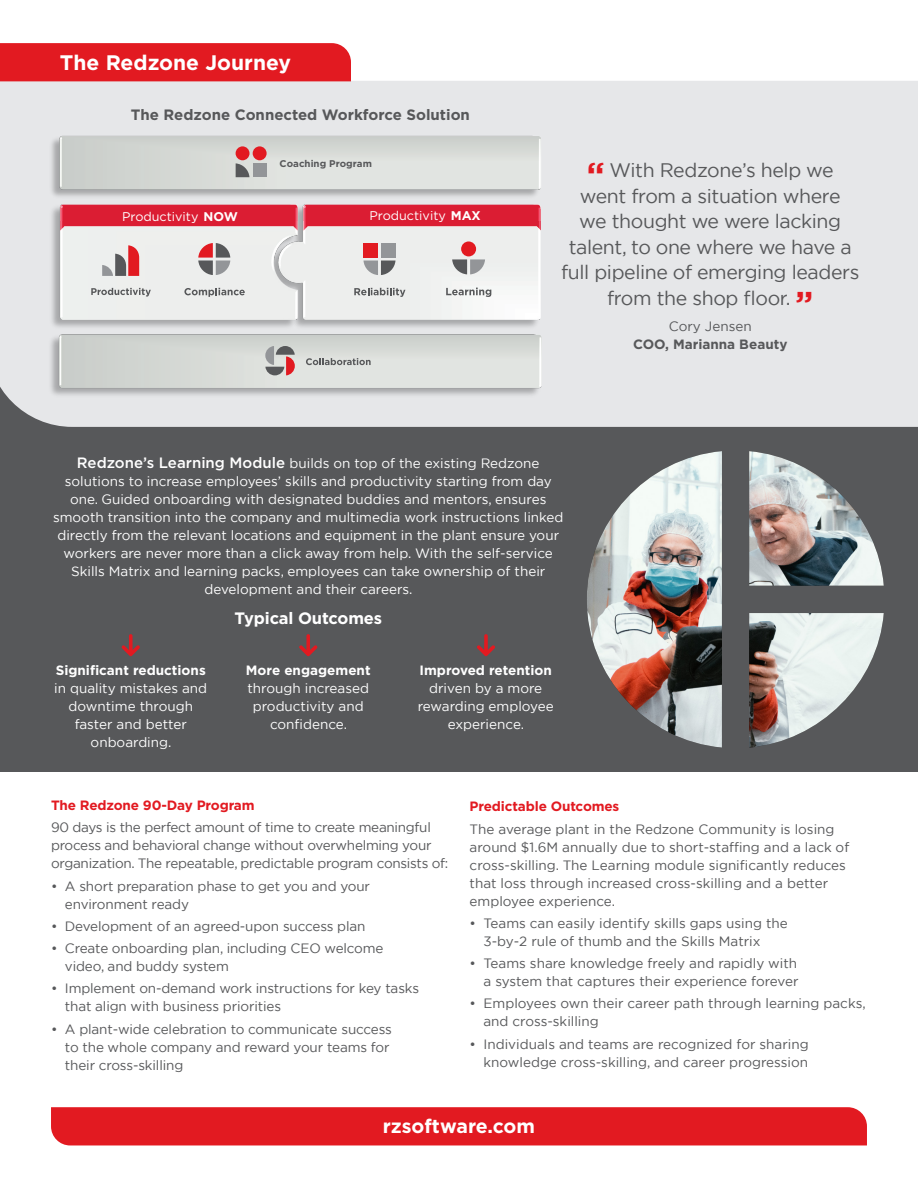
<style>
.page{position:relative;width:918px;height:1188px;background:#fff}
.page>*{position:absolute;margin:0;border:0;box-sizing:border-box;transform-origin:0 0}
.text-1{font:700 21px "Gotham";color:#fff}
.t1{font:19.5px/25.5px "Gotham";letter-spacing:-.02em;color:#57585a;text-align:center}
.t2{font:700 19.5px "Gotham";color:#fff}
.t3{font:700 16.5px "Gotham";letter-spacing:-.01em;color:#fff}
.t4{font:700 15px "Gotham";color:#57585a}
.t5{font:13.5px/18px "Gotham";letter-spacing:-.01em;color:#57585a}
.t6{font:13.5px/18px "Gotham";color:#fff;text-align:center}
.t7{font:700 13.5px "Gotham";letter-spacing:-.01em;color:#e21a21}
.t8{font:700 13.5px/18px "Gotham";color:#57585a;text-align:center}
.t9{font:12.6px "Gotham";color:#fff}
.t10{font:700 9.75px "Gotham";color:#57585a}
.s1{font-weight:700}
.s2{font-weight:700;font-size:33px;color:#e21a21}
.s3{font-weight:400}
.s4{font-weight:500;font-size:15px}
</style>
<div class="page">
<div style="left:0;top:351px;width:918px;height:421px;background:#57585a"></div>
<div style="left:0;top:81px;width:918px;height:346px;background:#e6e7e9"></div>
<div style="left:0;top:43px;width:351px;height:38px;background:#e21a21"></div>
<svg style="left:477px;top:634px;width:18px;height:23px"></svg>
<svg style="left:299px;top:634px;width:19px;height:23px"></svg>
<svg style="left:121px;top:634px;width:19px;height:23px"></svg>
<img style="left:46px;top:133px;width:497px;height:69px">
<img style="left:46px;top:332px;width:497px;height:69px">
<img style="left:300px;top:202px;width:243px;height:130px">
<img style="left:303px;top:221px;width:238px;height:10px">
<img style="left:303px;top:204px;width:238px;height:17px">
<img style="left:46px;top:202px;width:254px;height:130px">
<img style="left:60px;top:204px;width:238px;height:17px">
<svg style="left:265px;top:346px;width:30px;height:29px"></svg>
<svg style="left:91px;top:288px;width:60px;height:9px"></svg>
<svg style="left:102px;top:245px;width:37px;height:31px"></svg>
<svg style="left:184px;top:288px;width:61px;height:9px"></svg>
<svg style="left:198px;top:243px;width:32px;height:32px"></svg>
<svg style="left:354px;top:288px;width:51px;height:9px"></svg>
<svg style="left:363px;top:261px;width:33px;height:14px"></svg>
<div style="left:363px;top:243px;width:15px;height:15px;background:#e21a21"></div>
<div style="left:381px;top:243px;width:15px;height:15px;background:#939598"></div>
<svg style="left:446px;top:288px;width:45px;height:9px"></svg>
<svg style="left:452px;top:259px;width:33px;height:15px"></svg>
<div style="left:461px;top:241px;width:15px;height:15px;background:#e21a21;border-radius:50%"></div>
<svg style="left:306px;top:358px;width:65px;height:7px"></svg>
<svg style="left:236px;top:163px;width:13px;height:14px"></svg>
<div style="left:236px;top:146px;width:14px;height:14px;background:#e21a21;border-radius:50%"></div>
<div style="left:253px;top:146px;width:14px;height:14px;background:#e21a21;border-radius:50%"></div>
<div style="left:253px;top:163px;width:14px;height:14px;background:#939598"></div>
<img style="left:587px;top:451px;width:297px;height:297px">
<div style="left:51px;top:1107px;width:816px;height:38px;background:#e21a21"></div>
<p class="text-1" style="left:60px;top:49px;width:233px">The Redzone Journey</p>
<p class="t4" style="left:131px;top:105px;width:341px">The Redzone Connected Workforce Solution</p>
<p class="t10" style="left:280px;top:157px;width:94px">Coaching Program</p>
<p class="t9" style="left:122px;top:209px;width:117px">Productivity <span class="s1">NOW</span></p>
<p class="t9" style="left:369px;top:208px;width:113px">Productivity <span class="s1">MAX</span></p>
<p class="t1" style="left:561px;top:157px;width:300px"><span class="s2">“</span> With Redzone’s help we<br>went from a situation where<br>we thought we were lacking talent, to one where we have a full pipeline of emerging leaders from the shop floor. <span class="s2">”</span></p>
<p class="t8" style="left:633px;top:317px;width:156px"><span class="s3">Cory Jensen<br></span>COO, Marianna Beauty</p>
<p class="t6" style="left:53px;top:454px;width:512px"><span class="s4">Redzone’s Learning Module</span> builds on top of the existing Redzone solutions to increase employees’ skills and productivity starting from day one. Guided onboarding with designated buddies and mentors, ensures smooth transition into the company and multimedia work instructions linked directly from the relevant locations and equipment in the plant ensure your workers are never more than a click away from help. With the self-service Skills Matrix and learning packs, employees can take ownership of their development and their careers.</p>
<p class="t3" style="left:234px;top:608px;width:149px">Typical Outcomes</p>
<p class="t6" style="left:54px;top:661px;width:154px"><span class="s1">Significant reductions </span>in quality mistakes and downtime through faster and better onboarding.</p>
<p class="t6" style="left:246px;top:661px;width:126px"><span class="s1">More engagement </span>through increased productivity and confidence.</p>
<p class="t6" style="left:418px;top:661px;width:138px"><span class="s1">Improved retention </span>driven by a more rewarding employee experience.</p>
<p class="t7" style="left:51px;top:796px;width:205px">The Redzone 90-Day Program</p>
<p class="t5" style="left:51px;top:818px;width:399px">90 days is the perfect amount of time to create meaningful process and behavioral change without overwhelming your organization. The repeatable, predictable program consists of:</p>
<p class="t5" style="left:65px;top:877px;width:307px;text-indent:-14px">• A short preparation phase to get you and your environment ready</p>
<p class="t5" style="left:51px;top:917px;width:316px">• Development of an agreed-upon success plan</p>
<p class="t5" style="left:65px;top:939px;width:320px;text-indent:-14px">• Create onboarding plan, including CEO welcome video, and buddy system</p>
<p class="t5" style="left:65px;top:979px;width:356px;text-indent:-14px">• Implement on-demand work instructions for key tasks that align with business priorities</p>
<p class="t5" style="left:65px;top:1020px;width:329px;text-indent:-14px">• A plant-wide celebration to communicate success to the whole company and reward your teams for their cross-skilling</p>
<p class="t7" style="left:470px;top:798px;width:151px">Predictable Outcomes</p>
<p class="t5" style="left:470px;top:820px;width:381px">The average plant in the Redzone Community is losing around $1.6M annually due to short-staffing and a lack of cross-skilling. The Learning module significantly reduces that loss through increased cross-skilling and a better employee experience.</p>
<p class="t5" style="left:484px;top:914px;width:306px;text-indent:-14px">• Teams can easily identify skills gaps using the<br>3-by-2 rule of thumb and the Skills Matrix</p>
<p class="t5" style="left:470px;top:954px;width:330px;text-align:right">• Teams share knowledge freely and rapidly with a system that captures their experience forever</p>
<p class="t5" style="left:484px;top:994px;width:384px;text-indent:-14px">• Employees own their career path through learning packs, and cross-skilling</p>
<p class="t5" style="left:470px;top:1035px;width:341px;text-align:right">• Individuals and teams are recognized for sharing knowledge cross-skilling, and career progression</p>
<p class="t2" style="left:383px;top:1113px;width:154px">rzsoftware.com</p>
</div>
